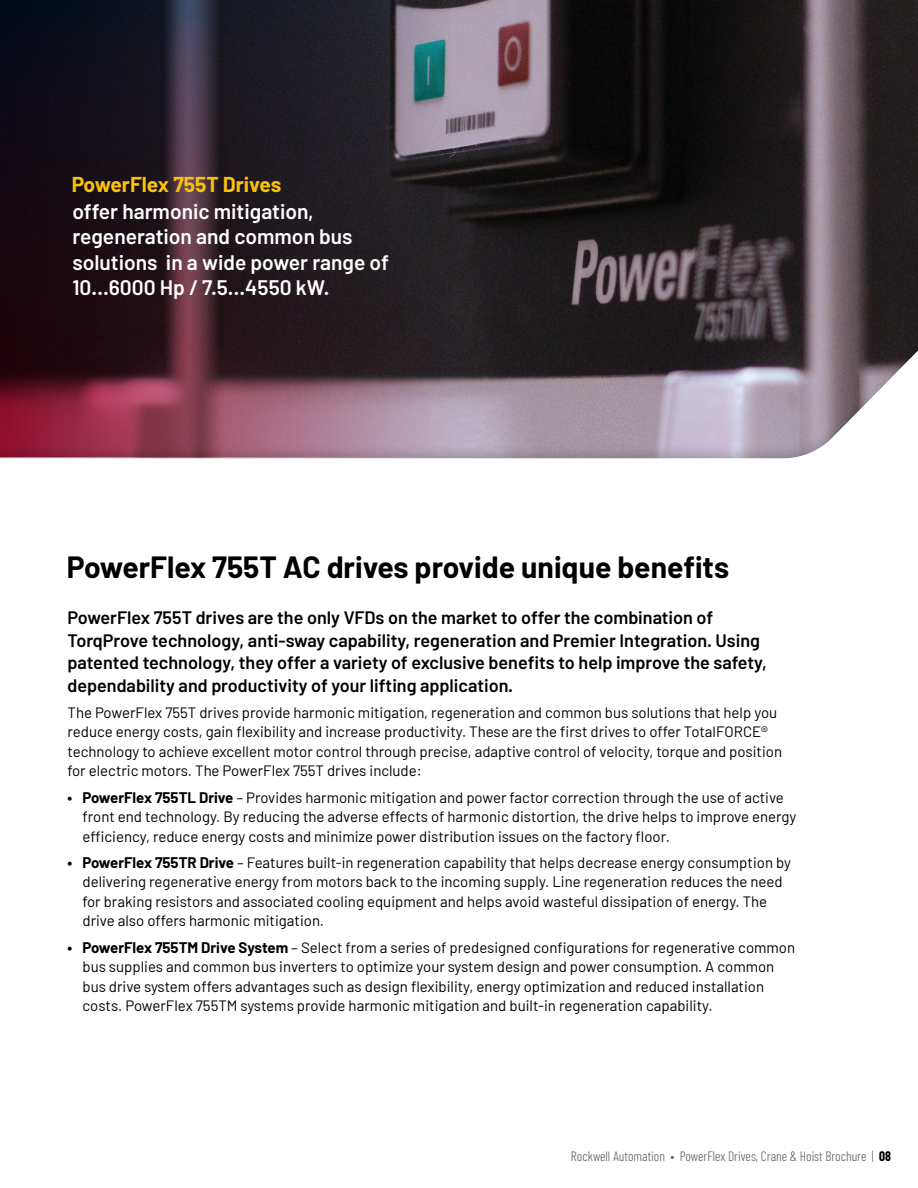
<style>
.page{position:relative;width:918px;height:1188px;background:#fff}
.page>*{position:absolute;margin:0;border:0;box-sizing:border-box;transform-origin:0 0}
.t1{font:700 30px "Barlow";color:#000}
.t2{font:600 21px/25.5px "Barlow";color:#fff}
.t3{font:700 21px "Barlow";color:#f9c20a}
.t4{font:600 18px/22.5px "Barlow";color:#000}
.t5{font:15px/19.5px "Barlow";color:#000}
.t6{font:300 13.5px "Barlow Condensed";color:#58595b}
.s1{font-weight:700}
.s2{font-weight:700;color:#000}
</style>
<div class="page">
<div style="left:0;top:0;width:918px;height:461px;background:#000;opacity:.22"></div>
<svg style="left:0;top:0;width:517px;height:457px"></svg>
<h2 class="t3" style="left:72px;top:169px;width:211px">PowerFlex 755T Drives</h2>
<h2 class="t2" style="left:72px;top:198px;width:318px">offer harmonic mitigation, regeneration and common bus solutions in a wide power range of<br>10…6000 Hp / 7.5…4550 kW.</h2>
<h1 class="t1" style="left:67px;top:544px;width:664px">PowerFlex 755T AC drives provide unique benefits</h1>
<p class="t4" style="left:68px;top:606px;width:701px">PowerFlex 755T drives are the only VFDs on the market to offer the combination of TorqProve technology, anti-sway capability, regeneration and Premier Integration. Using patented technology, they offer a variety of exclusive benefits to help improve the safety, dependability and productivity of your lifting application.</p>
<p class="t5" style="left:68px;top:701px;width:716px">The PowerFlex 755T drives provide harmonic mitigation, regeneration and common bus solutions that help you reduce energy costs, gain flexibility and increase productivity. These are the first drives to offer TotalFORCE® technology to achieve excellent motor control through precise, adaptive control of velocity, torque and position for electric motors. The PowerFlex 755T drives include:</p>
<p class="t5" style="left:82px;top:786px;width:715px;text-indent:-15px"><span class="s1">• PowerFlex 755TL Drive</span> – Provides harmonic mitigation and power factor correction through the use of active front end technology. By reducing the adverse effects of harmonic distortion, the drive helps to improve energy efficiency, reduce energy costs and minimize power distribution issues on the factory floor.</p>
<p class="t5" style="left:82px;top:851px;width:710px;text-indent:-15px"><span class="s1">• PowerFlex 755TR Drive</span> – Features built-in regeneration capability that helps decrease energy consumption by delivering regenerative energy from motors back to the incoming supply. Line regeneration reduces the need for braking resistors and associated cooling equipment and helps avoid wasteful dissipation of energy. The drive also offers harmonic mitigation.</p>
<p class="t5" style="left:82px;top:936px;width:714px;text-indent:-15px"><span class="s1">• PowerFlex 755TM Drive System</span> – Select from a series of predesigned configurations for regenerative common bus supplies and common bus inverters to optimize your system design and power consumption. A common bus drive system offers advantages such as design flexibility, energy optimization and reduced installation costs. PowerFlex 755TM systems provide harmonic mitigation and built-in regeneration capability.</p>
<p class="t6" style="left:571px;top:1148px;width:322px">Rockwell Automation • PowerFlex Drives, Crane &amp; Hoist Brochure | <span class="s2">08</span></p>
</div>
